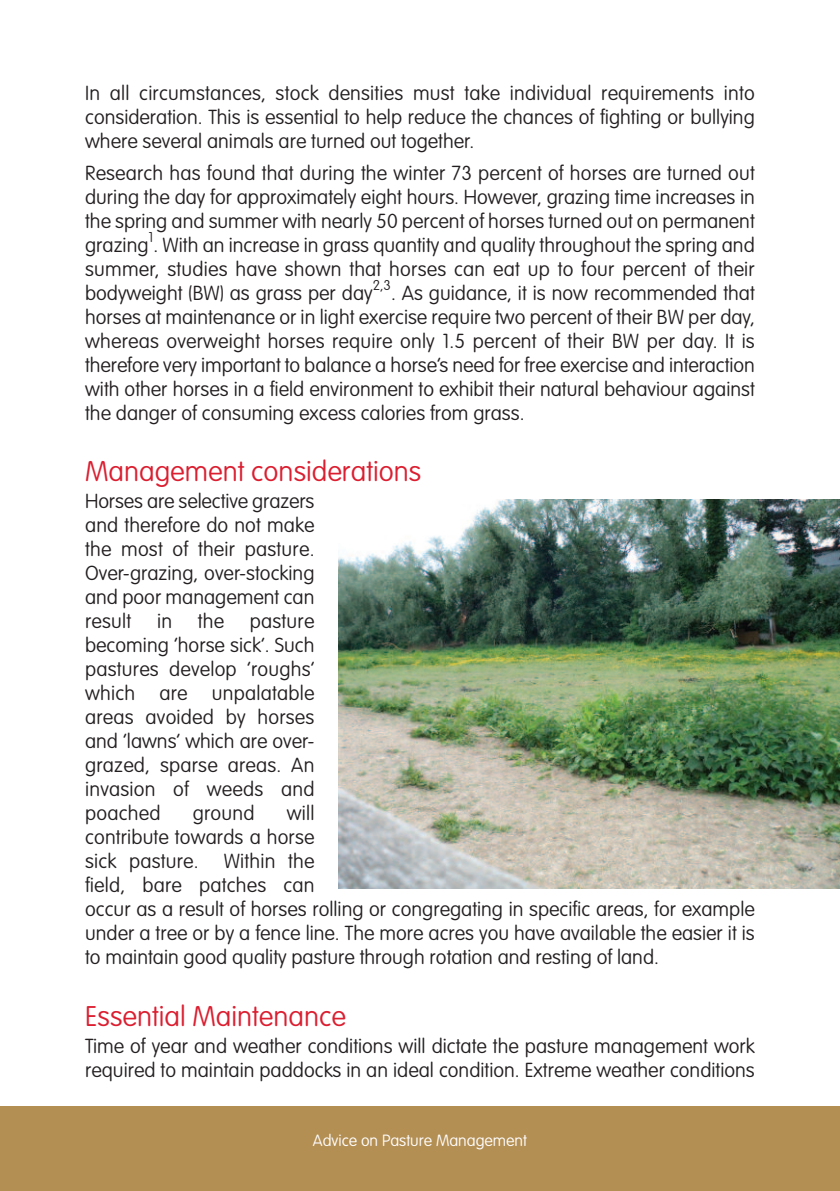
<style>
.page{position:relative;width:840px;height:1191px;background:#fff}
.page>*{position:absolute;margin:0;border:0;box-sizing:border-box;transform-origin:0 0}
.t1{font:100 28px "VAG Rounded Std";color:#db1e30}
.t2{font:100 20px/24px "VAG Rounded Std";color:#231f20;text-align:justify}
.t3{font:100 16px "VAG Rounded Std";color:#fff}
.t4{font:100 14px "VAG Rounded Std";color:#231f20}
</style>
<div class="page">
<img style="left:338px;top:499px;width:501px;height:390px">
<div style="left:0;top:1106px;width:839px;height:85px;background:#b48f54"></div>
<p class="t2" style="left:85px;top:83px;width:670px">In all circumstances, stock densities must take individual requirements into consideration. This is essential to help reduce the chances of fighting or bullying where several animals are turned out together.</p>
<p class="t2" style="left:85px;top:162px;width:670px">Research has found that during the winter 73 percent of horses are turned out during the day for approximately eight hours. However, grazing time increases in the spring and summer with nearly 50 percent of horses turned out on permanent grazing . With an increase in grass quantity and quality throughout the spring and</p>
<p class="t4" style="left:148px;top:231px;width:6px">1</p>
<p class="t2" style="left:85px;top:258px;width:670px">summer, studies have shown that horses can eat up to four percent of their bodyweight (BW) as grass per day</p>
<p class="t4" style="left:372px;top:279px;width:20px">2,3</p>
<p class="t2" style="left:85px;top:282px;width:670px;text-indent:306px">. As guidance, it is now recommended that horses at maintenance or in light exercise require two percent of their BW per day, whereas overweight horses require only 1.5 percent of their BW per day. It is therefore very important to balance a horse’s need for free exercise and interaction with other horses in a field environment to exhibit their natural behaviour against the danger of consuming excess calories from grass.</p>
<h1 class="t1" style="left:85px;top:459px;width:337px">Management considerations</h1>
<p class="t2" style="left:85px;top:491px;width:231px">Horses are selective grazers and therefore do not make the most of their pasture.<br>Over-grazing, over-stocking and poor management can result</p>
<p class="t2" style="left:157px;top:611px;width:16px">in</p>
<p class="t2" style="left:198px;top:611px;width:28px">the</p>
<p class="t2" style="left:85px;top:611px;width:231px;text-indent:165px">pasture becoming ‘horse sick’. Such pastures develop ‘roughs’ which are unpalatable areas avoided by horses and ‘lawns’ which are over&shy;grazed, sparse areas. An invasion of weeds and poached</p>
<p class="t2" style="left:85px;top:803px;width:231px;text-indent:201px">will contribute towards a horse sick pasture.</p>
<p class="t2" style="left:193px;top:803px;width:63px">ground</p>
<p class="t2" style="left:85px;top:851px;width:670px;text-align:left;text-indent:138px">Within the<br>field, bare patches can<br>occur as a result of horses rolling or congregating in specific areas, for example under a tree or by a fence line. The more acres you have available the easier it is to maintain good quality pasture through rotation and resting of land.</p>
<h1 class="t1" style="left:85px;top:1004px;width:262px">Essential Maintenance</h1>
<p class="t2" style="left:85px;top:1035px;width:670px">Time of year and weather conditions will dictate the pasture management work required to maintain paddocks in an ideal condition. Extreme weather conditions</p>
<p class="t3" style="left:313px;top:1134px;width:215px">Advice on Pasture Management</p>
</div>
